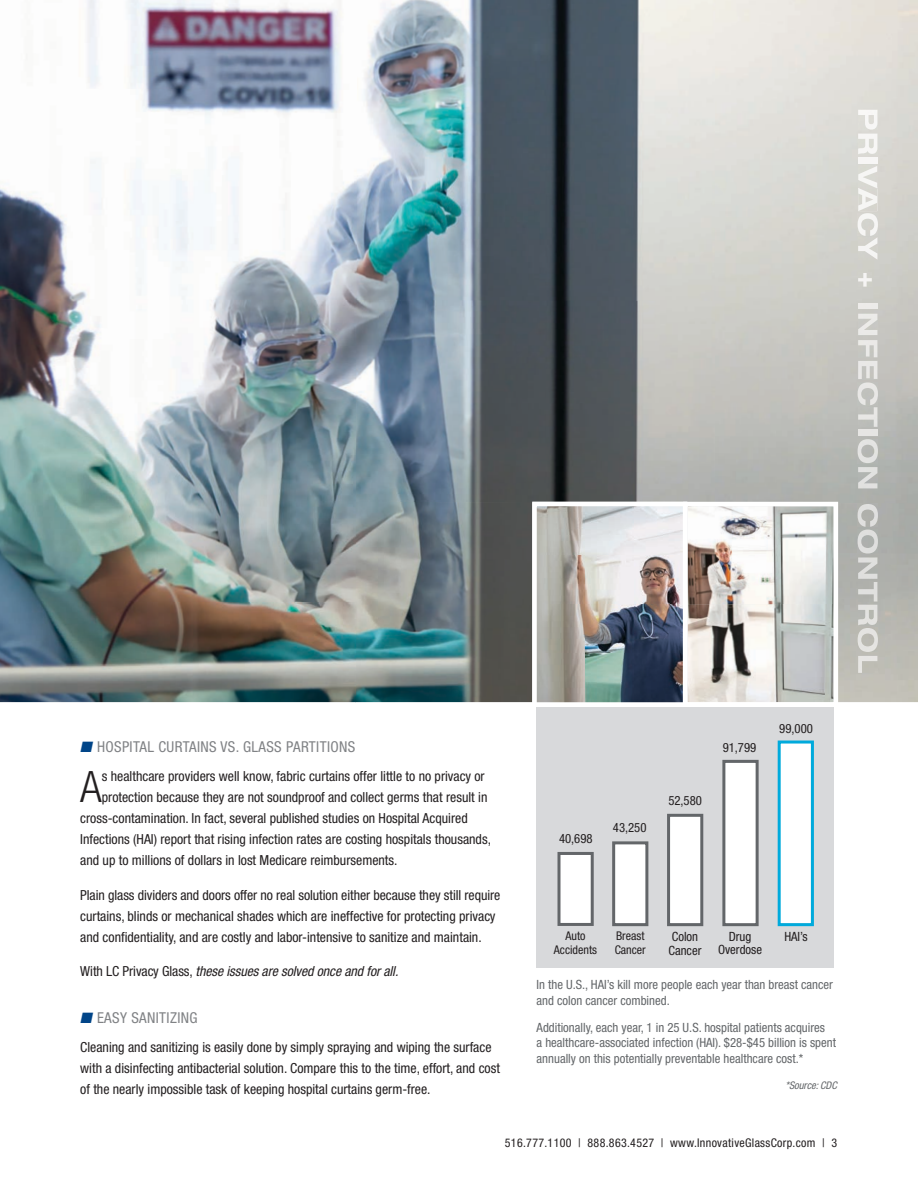
<style>
.page{position:relative;width:918px;height:1189px;background:#fff}
.page>*{position:absolute;margin:0;border:0;box-sizing:border-box;transform-origin:0 0}
.t1{font:300 condensed 43.35px "Helvetica Neue";color:#231f20}
.t2{font:condensed 15px "Helvetica Neue";letter-spacing:.025em;color:#808285}
.t3{font:condensed 13.8px/21px "Helvetica Neue";color:#231f20}
.t4{font:italic condensed 13.8px "Helvetica Neue";color:#231f20}
.t5{font:condensed 12.75px/15.8px "Helvetica Neue";color:#636669}
.t6{font:condensed 12.75px/13.5px "Helvetica Neue";color:#231f20;text-align:center}
.t7{font:condensed 12px "Helvetica Neue";letter-spacing:.025em;color:#231f20}
.t8{font:condensed 12px/13.5px "Helvetica Neue";color:#231f20;text-align:center}
.t9{font:italic condensed 10.5px "Helvetica Neue";color:#636669}
.s1{color:#014588}
.s2{font-style:normal}
</style>
<div class="page">
<img style="left:0;top:0;width:356px;height:299px">
<img style="left:356px;top:0;width:358px;height:300px">
<img style="left:0;top:299px;width:357px;height:302px">
<img style="left:356px;top:300px;width:359px;height:202px">
<img style="left:355px;top:502px;width:177px;height:200px">
<div style="left:838px;top:503px;width:80px;height:50px;background:#aaada9"></div>
<img style="left:838px;top:553px;width:80px;height:149px">
<img style="left:0;top:601px;width:356px;height:101px">
<img style="left:532px;top:502px;width:151px;height:201px">
<img style="left:688px;top:507px;width:145px;height:195px">
<div style="left:683px;top:502px;width:155px;height:205px;border:4px solid #fff"></div>
<img style="left:858px;top:110px;width:19px;height:20px">
<img style="left:858px;top:134px;width:19px;height:20px">
<img style="left:858px;top:166px;width:19px;height:22px">
<img style="left:858px;top:189px;width:19px;height:22px">
<svg style="left:858px;top:188px;width:19px;height:1px"></svg>
<img style="left:857px;top:213px;width:21px;height:47px">
<img style="left:858px;top:237px;width:19px;height:23px">
<img style="left:858px;top:273px;width:14px;height:14px">
<img style="left:858px;top:314px;width:19px;height:21px">
<img style="left:858px;top:340px;width:19px;height:17px">
<img style="left:858px;top:361px;width:19px;height:18px">
<img style="left:857px;top:382px;width:21px;height:23px">
<img style="left:858px;top:407px;width:19px;height:20px">
<img style="left:857px;top:439px;width:21px;height:24px">
<img style="left:858px;top:467px;width:19px;height:21px">
<img style="left:857px;top:504px;width:21px;height:23px">
<img style="left:857px;top:529px;width:21px;height:24px">
<img style="left:858px;top:557px;width:19px;height:22px">
<img style="left:858px;top:582px;width:19px;height:19px">
<img style="left:858px;top:605px;width:19px;height:20px">
<img style="left:857px;top:628px;width:21px;height:24px">
<img style="left:858px;top:656px;width:19px;height:17px">
<div style="left:536px;top:707px;width:297px;height:260px;background:#d8d9db"></div>
<div style="left:560px;top:855px;width:31px;height:68px;background:#fff"></div>
<div style="left:557px;top:852px;width:37px;height:74px;border:3px solid #636669"></div>
<div style="left:725px;top:763px;width:30px;height:160px;background:#fff"></div>
<div style="left:722px;top:760px;width:36px;height:166px;border:3px solid #636669"></div>
<div style="left:670px;top:817px;width:30px;height:106px;background:#fff"></div>
<div style="left:667px;top:814px;width:36px;height:112px;border:3px solid #636669"></div>
<div style="left:780px;top:743px;width:31px;height:180px;background:#fff"></div>
<div style="left:777px;top:740px;width:37px;height:186px;border:3px solid #00aadc"></div>
<div style="left:615px;top:844px;width:30px;height:79px;background:#fff"></div>
<div style="left:612px;top:841px;width:36px;height:85px;border:3px solid #636669"></div>
<p class="t2" style="left:80px;top:738px;width:277px"><span class="s1">■</span> HOSPITAL CURTAINS VS. GLASS PARTITIONS</p>
<h1 class="t1" style="left:80px;top:762px;width:23px">A</h1>
<p class="t3" style="left:102px;top:765px;width:384px">s healthcare providers well know, fabric curtains offer little to no privacy or</p>
<p class="t3" style="left:102px;top:786px;width:387px">protection because they are not soundproof and collect germs that result in</p>
<p class="t3" style="left:80px;top:807px;width:389px">cross-contamination. In fact, several published studies on Hospital Acquired</p>
<p class="t3" style="left:80px;top:828px;width:412px">Infections (HAI) report that rising infection rates are costing hospitals thousands,</p>
<p class="t3" style="left:80px;top:849px;width:319px">and up to millions of dollars in lost Medicare reimbursements.</p>
<p class="t3" style="left:80px;top:884px;width:421px">Plain glass dividers and doors offer no real solution either because they still require curtains, blinds or mechanical shades which are ineffective for protecting privacy and confidentiality, and are costly and labor-intensive to sanitize and maintain.</p>
<p class="t4" style="left:80px;top:963px;width:323px"><span class="s2">W i t h L C P r i v a c y G l a s s ,</span> theseissuesaresolvedonceandforall.</p>
<p class="t2" style="left:80px;top:1008px;width:119px"><span class="s1">■</span> EASY SANITIZING</p>
<p class="t3" style="left:80px;top:1036px;width:421px">Cleaning and sanitizing is easily done by simply spraying and wiping the surface with a disinfecting antibacterial solution. Compare this to the time, effort, and cost of the nearly impossible task of keeping hospital curtains germ-free.</p>
<p class="t6" style="left:559px;top:831px;width:35px">40,698</p>
<p class="t6" style="left:613px;top:821px;width:35px">43,250</p>
<p class="t6" style="left:668px;top:793px;width:35px">52,580</p>
<p class="t6" style="left:722px;top:740px;width:35px">91,799</p>
<p class="t6" style="left:779px;top:721px;width:35px">99,000</p>
<p class="t6" style="left:668px;top:929px;width:35px;line-height:14.2px;text-align:left">Colon<br>Cancer</p>
<p class="t6" style="left:784px;top:929px;width:25px">HAI’s</p>
<p class="t8" style="left:554px;top:929px;width:45px">Auto<br>Accidents</p>
<p class="t8" style="left:614px;top:929px;width:33px;text-align:left">Breast<br>Cancer</p>
<p class="t6" style="left:718px;top:929px;width:46px">Drug<br>Overdose</p>
<p class="t5" style="left:536px;top:977px;width:298px">In the U.S., HAI’s kill more people each year than breast cancer and colon cancer combined.</p>
<p class="t5" style="left:536px;top:1019px;width:301px">Additionally, each year, 1 in 25 U.S. hospital patients acquires<br>a healthcare-associated infection (HAI). $28-$45 billion is spent annually on this potentially preventable healthcare cost.*</p>
<p class="t9" style="left:785px;top:1079px;width:55px">*Source:CDC</p>
<p class="t7" style="left:505px;top:1136px;width:334px">516.777.1100 | 888.863.4527 | www.InnovativeGlassCorp.com | 3</p>
</div>
